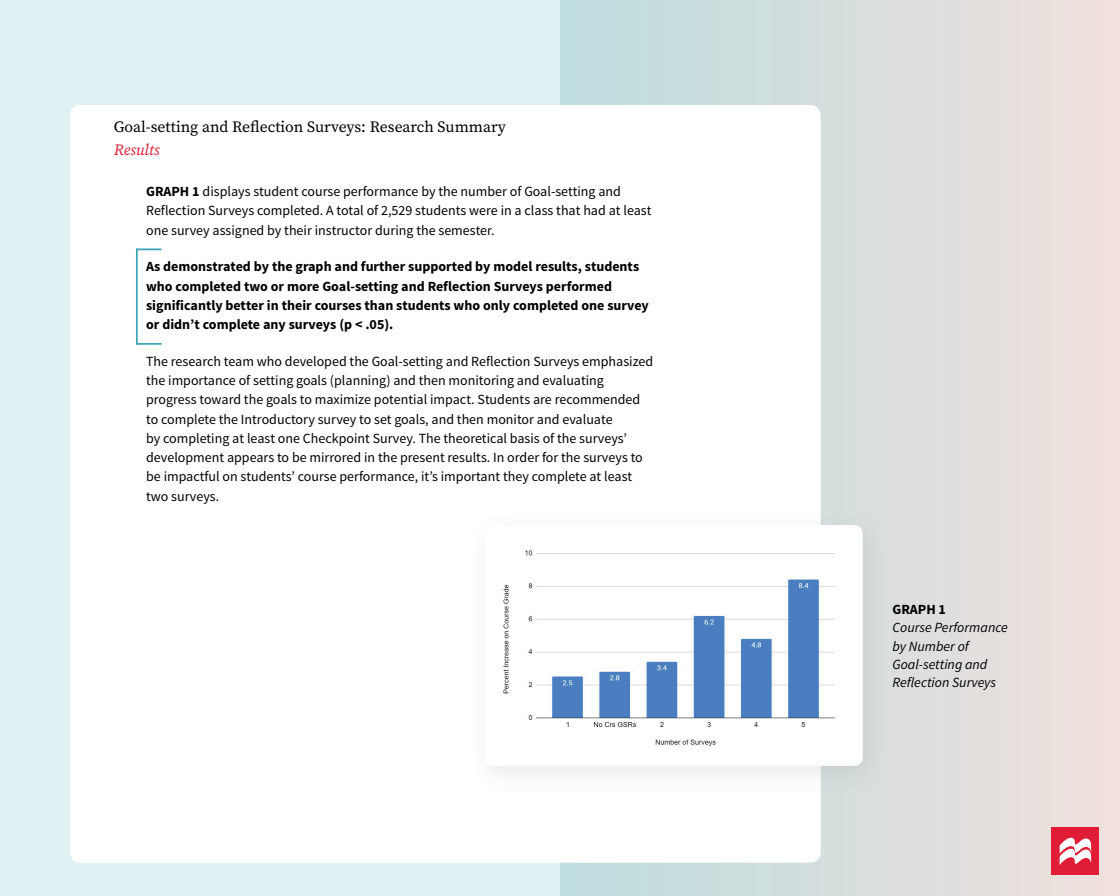
<style>
.page{position:relative;width:1120px;height:896px;background:#fff}
.page>*{position:absolute;margin:0;border:0;box-sizing:border-box;transform-origin:0 0}
.t1{font:15.75px "Source Serif Pro";color:#000}
.t2{font:italic 15.75px "Source Serif Pro";letter-spacing:-.005em;color:#df1d36}
.t3{font:14px/19.2px "Source Sans Pro";color:#010103}
.t4{font:700 14px/19.2px "Source Sans Pro";color:#010103}
.t5{font:italic 14px/18.4px "Source Sans Pro";color:#000}
.t6{font:700 14px "Source Sans Pro";color:#000}
.s1{font-weight:700}
</style>
<div class="page">
<div style="left:560px;top:0;width:560px;height:896px;background:linear-gradient(to right,#bddddf,#efe0dc)"></div>
<div style="left:0;top:0;width:560px;height:896px;background:#dff2f4"></div>
<div style="left:1052px;top:828px;width:47px;height:47px;background:#df1d36"></div>
<svg style="left:1060px;top:837px;width:31px;height:28px"></svg>
<div style="left:70px;top:105px;width:751px;height:758px;background:#fff;border-radius:10px"></div>
<div style="left:465px;top:509px;width:425px;height:287px;background:#939597;opacity:.2"></div>
<svg style="left:493px;top:533px;width:362px;height:225px"></svg>
<img style="left:493px;top:539px;width:352px;height:217px">
<div style="left:485px;top:525px;width:378px;height:241px;border:7px solid #fff;border-radius:5px"></div>
<hr style="left:137px;top:248px;width:25px;height:2px;background:#3ba6b7">
<hr style="left:136px;top:248px;width:2px;height:97px;background:#3ba6b7">
<hr style="left:137px;top:343px;width:25px;height:2px;background:#3ba6b7">
<p class="t1" style="left:114px;top:116px;width:394px">Goal-setting and Reflection Surveys: Research Summary</p>
<p class="t2" style="left:114px;top:140px;width:47px">Results</p>
<p class="t3" style="left:146px;top:182px;width:507px"><span class="s1">GRAPH 1</span> displays student course performance by the number of Goal-setting and<br>Reflection Surveys completed. A total of 2,529 students were in a class that had at least one survey assigned by their instructor during the semester.</p>
<p class="t4" style="left:146px;top:257px;width:504px">As demonstrated by the graph and further supported by model results, students who completed two or more Goal-setting and Reflection Surveys performed significantly better in their courses than students who only completed one survey or didn’t complete any surveys (p &lt; .05).</p>
<p class="t3" style="left:146px;top:352px;width:509px">The research team who developed the Goal-setting and Reflection Surveys emphasized the importance of setting goals (planning) and then monitoring and evaluating progress toward the goals to maximize potential impact. Students are recommended to complete the Introductory survey to set goals, and then monitor and evaluate<br>by completing at least one Checkpoint Survey. The theoretical basis of the surveys’ development appears to be mirrored in the present results. In order for the surveys to be impactful on students’ course performance, it’s important they complete at least two surveys.</p>
<p class="t6" style="left:893px;top:600px;width:55px">GRAPH 1</p>
<p class="t5" style="left:893px;top:618px;width:117px">Course Performance by Number of<br>Goal-setting and<br>Reflection Surveys</p>
</div>
